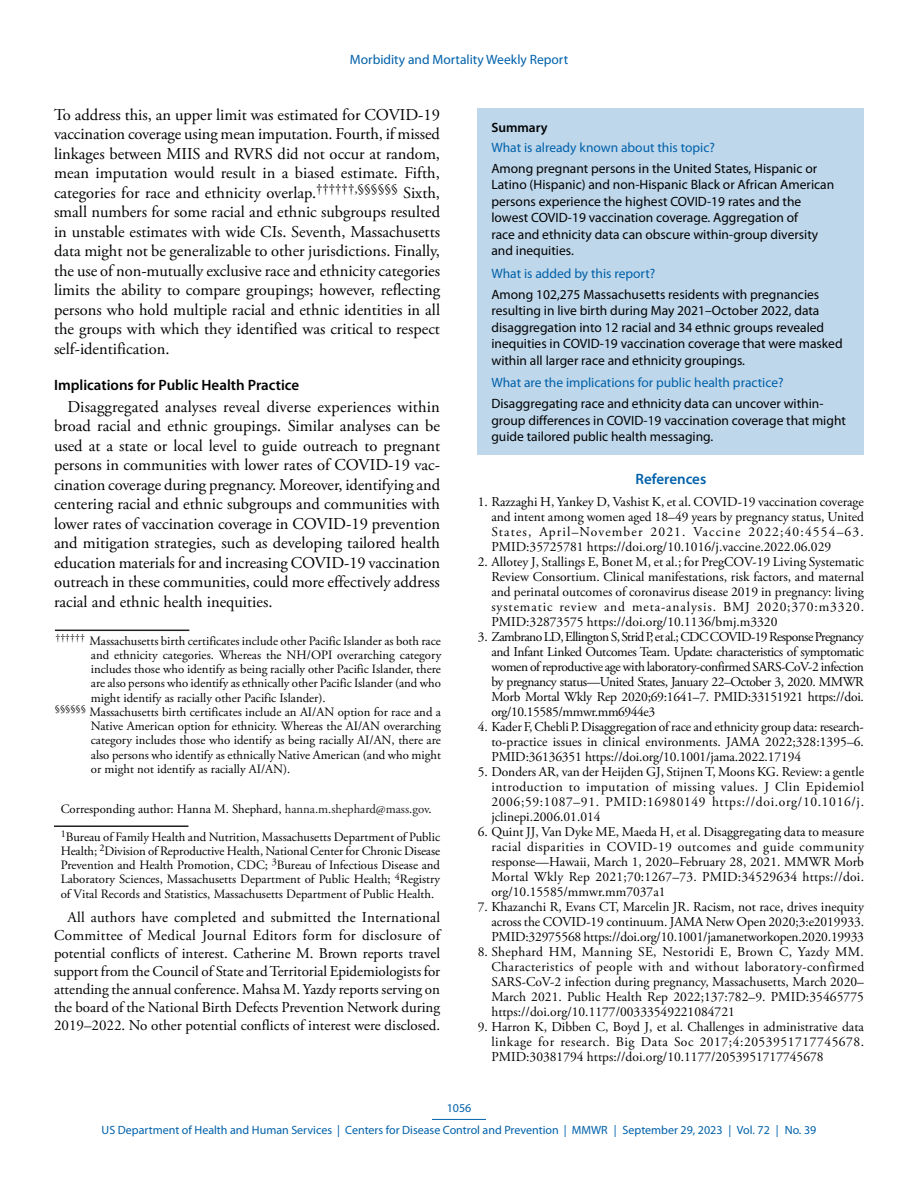
<style>
.page{position:relative;width:918px;height:1188px;background:#fff}
.page>*{position:absolute;margin:0;border:0;box-sizing:border-box;transform-origin:0 0}
.Paragraph{font:16.5px/19.5px "Adobe Garamond Pro";color:#010203;text-align:justify}
.Conflict_of_Interest{font:15px/18px "Adobe Garamond Pro";color:#010203;text-align:justify}
.Heading_2{font:600 15px "Myriad Pro";color:#010203}
.Ref_Title{font:600 15px "Myriad Pro";color:#0061aa}
.References{font:13.5px/15px "Adobe Garamond Pro";color:#010203;text-align:justify}
.Summary_Box_Text{font:13.5px/16.5px "Myriad Pro";color:#010203}
.Summary_Box_Heading{font:13.5px "Myriad Pro";color:#0061aa}
.Summary_Box_Ttile{font:600 13.5px "Myriad Pro";color:#010203}
.Author_Affiliations{font:12.75px/14.2px "Adobe Garamond Pro";color:#010203;text-align:justify}
.footnote_w_rule_text_indent_6{font:12.75px/14.2px "Adobe Garamond Pro";color:#010203;text-align:justify}
.footnote_no_rule_text_indent_6{font:12.75px/14.2px "Adobe Garamond Pro";color:#010203;text-align:justify}
.Corresponding_Author{font:12.75px "Adobe Garamond Pro";color:#010203}
.t1{font:12px/21.8px "Myriad Pro";color:#0061aa;text-align:center}
.s1{color:#231f20}
</style>
<div class="page">
<hr style="left:432px;top:1119px;width:54px;height:1px;background:#0061aa">
<hr style="left:54px;top:825px;width:134px;height:2px;background:#231f20">
<hr style="left:55px;top:630px;width:134px;height:1px;background:#231f20">
<div style="left:478px;top:108px;width:386px;height:347px;background:#bfd7ea"></div>
<p class="Summary_Box_Heading" style="left:350px;top:52px;width:220px">Morbidity and Mortality Weekly Report</p>
<p class="Paragraph" style="left:54px;top:106px;width:388px">To address this, an upper limit was estimated for COVID-19 vaccination coverage using mean imputation. Fourth, if missed linkages between MIIS and RVRS did not occur at random, mean imputation would result in a biased estimate. Fifth, categories for race and ethnicity overlap.<sup>††††††,§§§§§§</sup> Sixth, small numbers for some racial and ethnic subgroups resulted in unstable estimates with wide CIs. Seventh, Massachusetts data might not be generalizable to other jurisdictions. Finally, the use of non-mutually exclusive race and ethnicity categories limits the ability to compare groupings; however, reflecting persons who hold multiple racial and ethnic identities in all the groups with which they identified was critical to respect self-identification.</p>
<h2 class="Heading_2" style="left:54px;top:377px;width:247px">Implications for Public Health Practice</h2>
<p class="Paragraph" style="left:54px;top:397px;width:388px;text-indent:14px">Disaggregated analyses reveal diverse experiences within broad racial and ethnic groupings. Similar analyses can be used at a state or local level to guide outreach to pregnant persons in communities with lower rates of COVID-19 vac&shy;cination coverage during pregnancy. Moreover, identifying and centering racial and ethnic subgroups and communities with lower rates of vaccination coverage in COVID-19 prevention and mitigation strategies, such as developing tailored health education materials for and increasing COVID-19 vaccination outreach in these communities, could more effectively address racial and ethnic health inequities.</p>
<p class="footnote_w_rule_text_indent_6" style="left:91px;top:634px;width:352px;text-indent:-35px"><sup>††††††</sup> Massachusetts birth certificates include other Pacific Islander as both race and ethnicity categories. Whereas the NH/OPI overarching category includes those who identify as being racially other Pacific Islander, there are also persons who identify as ethnically other Pacific Islander (and who might identify as racially other Pacific Islander).</p>
<p class="footnote_no_rule_text_indent_6" style="left:91px;top:705px;width:352px;text-indent:-36px"><sup>§§§§§§</sup> Massachusetts birth certificates include an AI/AN option for race and a Native American option for ethnicity. Whereas the AI/AN overarching category includes those who identify as being racially AI/AN, there are also persons who identify as ethnically Native American (and who might or might not identify as racially AI/AN).</p>
<p class="Corresponding_Author" style="left:61px;top:801px;width:373px">Corresponding author: Hanna M. Shephard, <span class="s1">hanna.m.shephard@mass.gov</span>.</p>
<p class="Author_Affiliations" style="left:61px;top:830px;width:381px"><sup>1</sup>Bureau of Family Health and Nutrition, Massachusetts Department of Public Health; <sup>2</sup>Division of Reproductive Health, National Center for Chronic Disease Prevention and Health Promotion, CDC; <sup>3</sup>Bureau of Infectious Disease and Laboratory Sciences, Massachusetts Department of Public Health; <sup>4</sup>Registry of Vital Records and Statistics, Massachusetts Department of Public Health.</p>
<p class="Conflict_of_Interest" style="left:54px;top:909px;width:388px;text-indent:14px">All authors have completed and submitted the International Committee of Medical Journal Editors form for disclosure of potential conflicts of interest. Catherine M. Brown reports travel support from the Council of State and Territorial Epidemiologists for attending the annual conference. Mahsa M. Yazdy reports serving on the board of the National Birth Defects Prevention Network during 2019–2022. No other potential conflicts of interest were disclosed.</p>
<h1 class="Summary_Box_Ttile" style="left:491px;top:120px;width:58px">Summary</h1>
<h1 class="Summary_Box_Heading" style="left:491px;top:140px;width:225px">What is already known about this topic?</h1>
<p class="Summary_Box_Text" style="left:491px;top:160px;width:344px">Among pregnant persons in the United States, Hispanic or Latino (Hispanic) and non-Hispanic Black or African American persons experience the highest COVID-19 rates and the lowest COVID-19 vaccination coverage. Aggregation of<br>race and ethnicity data can obscure within-group diversity and inequities.</p>
<h1 class="Summary_Box_Heading" style="left:491px;top:266px;width:165px">What is added by this report?</h1>
<p class="Summary_Box_Text" style="left:491px;top:286px;width:353px">Among 102,275 Massachusetts residents with pregnancies resulting in live birth during May 2021–October 2022, data disaggregation into 12 racial and 34 ethnic groups revealed inequities in COVID-19 vaccination coverage that were masked within all larger race and ethnicity groupings.</p>
<h1 class="Summary_Box_Heading" style="left:491px;top:375px;width:294px">What are the implications for public health practice?</h1>
<p class="Summary_Box_Text" style="left:491px;top:396px;width:356px">Disaggregating race and ethnicity data can uncover within&shy;group differences in COVID-19 vaccination coverage that might guide tailored public health messaging.</p>
<h1 class="Ref_Title" style="left:636px;top:471px;width:72px">References</h1>
<p class="References" style="left:491px;top:495px;width:374px;text-indent:-14px">1. Razzaghi H, Yankey D, Vashist K, et al. COVID-19 vaccination coverage and intent among women aged 18–49 years by pregnancy status, United States, April–November 2021. Vaccine 2022;40:4554–63.<br>PMID:35725781 https://doi.org/10.1016/j.vaccine.2022.06.029</p>
<p class="References" style="left:491px;top:555px;width:374px;text-indent:-14px">2. Allotey J, Stallings E, Bonet M, et al.; for PregCOV-19 Living Systematic Review Consortium. Clinical manifestations, risk factors, and maternal and perinatal outcomes of coronavirus disease 2019 in pregnancy: living systematic review and meta-analysis. BMJ 2020;370:m3320.<br>PMID:32873575 https://doi.org/10.1136/bmj.m3320</p>
<p class="References" style="left:491px;top:630px;width:374px;text-indent:-14px">3. Zambrano LD, Ellington S, Strid P, et al.; CDC COVID-19 Response Pregnancy and Infant Linked Outcomes Team. Update: characteristics of symptomatic women of reproductive age with laboratory-confirmed SARS-CoV-2 infection by pregnancy status—United States, January 22–October 3, 2020. MMWR Morb Mortal Wkly Rep 2020;69:1641–7. PMID:33151921 https://doi. org/10.15585/mmwr.mm6944e3</p>
<p class="References" style="left:491px;top:720px;width:374px;text-indent:-14px">4. Kader F, Chebli P. Disaggregation of race and ethnicity group data: research&shy;to-practice issues in clinical environments. JAMA 2022;328:1395–6.<br>PMID:36136351 https://doi.org/10.1001/jama.2022.17194</p>
<p class="References" style="left:491px;top:765px;width:374px;text-indent:-14px">5. Donders AR, van der Heijden GJ, Stijnen T, Moons KG. Review: a gentle introduction to imputation of missing values. J Clin Epidemiol 2006;59:1087–91. PMID:16980149 https://doi.org/10.1016/j. jclinepi.2006.01.014</p>
<p class="References" style="left:491px;top:825px;width:374px;text-indent:-14px">6. Quint JJ, Van Dyke ME, Maeda H, et al. Disaggregating data to measure racial disparities in COVID-19 outcomes and guide community response—Hawaii, March 1, 2020–February 28, 2021. MMWR Morb Mortal Wkly Rep 2021;70:1267–73. PMID:34529634 https://doi. org/10.15585/mmwr.mm7037a1</p>
<p class="References" style="left:491px;top:900px;width:374px;text-indent:-14px">7. Khazanchi R, Evans CT, Marcelin JR. Racism, not race, drives inequity across the COVID-19 continuum. JAMA Netw Open 2020;3:e2019933.<br>PMID:32975568 https://doi.org/10.1001/jamanetworkopen.2020.19933</p>
<p class="References" style="left:491px;top:945px;width:374px;text-indent:-14px">8. Shephard HM, Manning SE, Nestoridi E, Brown C, Yazdy MM.<br>Characteristics of people with and without laboratory-confirmed SARS-CoV-2 infection during pregnancy, Massachusetts, March 2020– March 2021. Public Health Rep 2022;137:782–9. PMID:35465775 https://doi.org/10.1177/00333549221084721</p>
<p class="References" style="left:491px;top:1020px;width:374px;text-indent:-14px">9. Harron K, Dibben C, Boyd J, et al. Challenges in administrative data linkage for research. Big Data Soc 2017;4:2053951717745678.<br>PMID:30381794 https://doi.org/10.1177/2053951717745678</p>
<p class="t1" style="left:102px;top:1098px;width:716px">1056<br>US Department of Health and Human Services | Centers for Disease Control and Prevention | MMWR | September 29, 2023 | Vol. 72 | No. 39</p>
</div>
